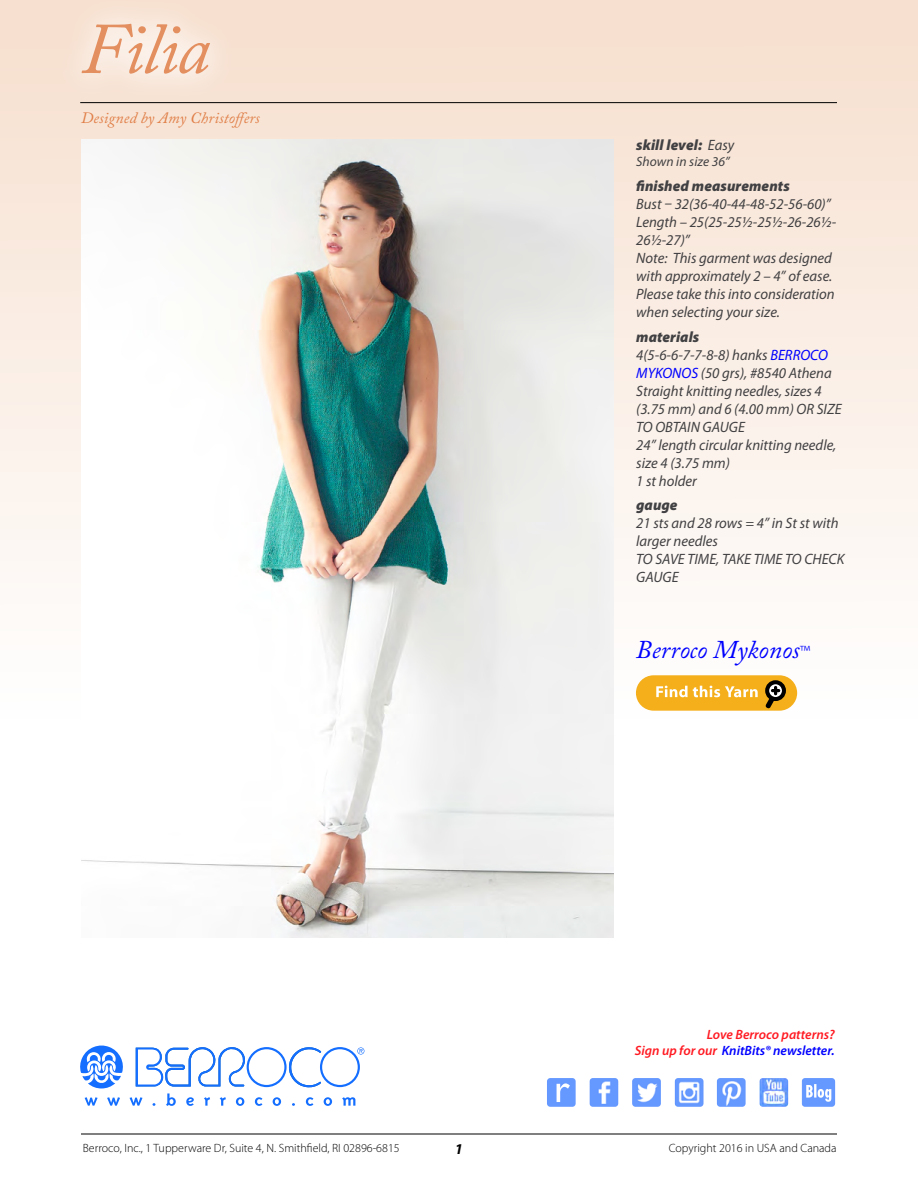
<style>
.page{position:relative;width:918px;height:1188px;background:#fff}
.page>*{position:absolute;margin:0;border:0;box-sizing:border-box;transform-origin:0 0}
.t1{font:italic 72px "Adobe Caslon Pro";letter-spacing:-.03em;color:#e48f5f}
.t2{font:italic 25.5px "Adobe Caslon Pro";color:#00f}
.t3{font:italic 15.75px "Adobe Caslon Pro";letter-spacing:.01em;color:#e07f48}
.t4{font:italic 15px/18px "Myriad Pro";color:#414042}
.t5{font:italic 900 15px "Myriad Pro";letter-spacing:.005em;color:#414042}
.t6{font:italic 700 15px "Myriad Pro";color:#000}
.t7{font:italic 600 13.5px/16.5px "Myriad Pro";color:#ff1a22;text-align:right}
.t8{font:italic 13.5px "Myriad Pro";letter-spacing:.005em;color:#414042}
.t9{font:300 12px "Myriad Pro";color:#000}
.s1{font-weight:400}
.s2{font-weight:900}
.s3{color:#00f}
.s4{font-family:"Myriad Pro";font-weight:300;font-style:normal;font-size:18px}
</style>
<div class="page">
<div style="left:0;top:0;width:918px;height:719px;background:linear-gradient(to bottom,#f6dfcd,#feffff)"></div>
<svg style="left:320px;top:1047px;width:40px;height:40px"></svg>
<svg style="left:247px;top:1047px;width:40px;height:40px"></svg>
<svg style="left:289px;top:1047px;width:32px;height:41px"></svg>
<svg style="left:136px;top:1047px;width:109px;height:40px"></svg>
<svg style="left:80px;top:1045px;width:43px;height:44px"></svg>
<div style="left:322px;top:1049px;width:36px;height:36px;background:#fff;border-radius:50%"></div>
<div style="left:249px;top:1049px;width:35px;height:36px;background:#fff;border-radius:50%"></div>
<svg style="left:357px;top:1047px;width:7px;height:8px"></svg>
<svg style="left:85px;top:1097px;width:13px;height:9px"></svg>
<svg style="left:107px;top:1097px;width:13px;height:9px"></svg>
<svg style="left:130px;top:1097px;width:13px;height:9px"></svg>
<svg style="left:166px;top:1093px;width:10px;height:13px"></svg>
<svg style="left:186px;top:1097px;width:8px;height:9px"></svg>
<svg style="left:204px;top:1097px;width:6px;height:9px"></svg>
<svg style="left:220px;top:1097px;width:6px;height:9px"></svg>
<svg style="left:236px;top:1097px;width:8px;height:9px"></svg>
<svg style="left:255px;top:1097px;width:7px;height:9px"></svg>
<svg style="left:273px;top:1097px;width:8px;height:9px"></svg>
<svg style="left:306px;top:1097px;width:7px;height:9px"></svg>
<svg style="left:324px;top:1097px;width:8px;height:9px"></svg>
<svg style="left:342px;top:1097px;width:13px;height:9px"></svg>
<img style="left:589px;top:1080px;width:247px;height:25px">
<img style="left:590px;top:1078px;width:28px;height:29px">
<img style="left:632px;top:1078px;width:29px;height:29px">
<img style="left:717px;top:1078px;width:29px;height:29px">
<img style="left:675px;top:1078px;width:29px;height:29px">
<img style="left:759px;top:1078px;width:29px;height:29px">
<img style="left:547px;top:1078px;width:29px;height:29px">
<img style="left:557px;top:1083px;width:13px;height:19px">
<img style="left:802px;top:1078px;width:33px;height:29px">
<img style="left:806px;top:1084px;width:25px;height:18px">
<hr style="left:81px;top:1134px;width:756px;height:1px;background:#000">
<img style="left:81px;top:140px;width:532px;height:797px">
<hr style="left:80px;top:102px;width:757px;height:1px;background:#000">
<div style="left:53px;top:0;width:186px;height:104px;background:#fff;opacity:.72"></div>
<div style="left:636px;top:675px;width:161px;height:36px;background:#f5af1a;border-radius:18px"></div>
<svg style="left:767px;top:682px;width:17px;height:17px"></svg>
<div style="left:765px;top:680px;width:21px;height:21px;border:4px solid #000;border-radius:50%"></div>
<svg style="left:656px;top:686px;width:124px;height:25px"></svg>
<h1 class="t1" style="left:81px;top:6px;width:130px">Filia</h1>
<p class="t3" style="left:81px;top:108px;width:180px">Designed by Amy Christoffers</p>
<p class="t5" style="left:636px;top:135px;width:100px">skill level: <span class="s1">Easy</span></p>
<p class="t8" style="left:636px;top:153px;width:95px">Shown in size 36”</p>
<p class="t5" style="left:636px;top:176px;width:155px">finished measurements</p>
<p class="t4" style="left:636px;top:195px;width:202px">Bust – 32(36-40-44-48-52-56-60)”<br>Length – 25(25-25½-25½-26-26½-<br>26½-27)”<br>Note: This garment was designed with approximately 2 – 4” of ease.<br>Please take this into consideration when selecting your size.</p>
<p class="t4" style="left:636px;top:327px;width:207px"><span class="s2">materials<br></span>4(5-6-6-7-7-8-8) hanks <span class="s3">BERROCO<br>MYKONOS</span> (50 grs), #8540 Athena<br>Straight knitting needles, sizes 4 (3.75 mm) and 6 (4.00 mm) OR SIZE<br>TO OBTAIN GAUGE<br>24” length circular knitting needle, size 4 (3.75 mm)<br>1 st holder</p>
<p class="t5" style="left:636px;top:495px;width:43px">gauge</p>
<p class="t4" style="left:636px;top:514px;width:210px">21 sts and 28 rows = 4” in St st with larger needles<br>TO SAVE TIME, TAKE TIME TO CHECK<br>GAUGE</p>
<h2 class="t2" style="left:636px;top:634px;width:176px">Berroco Mykonos<span class="s4">™</span></h2>
<p class="t7" style="left:635px;top:1026px;width:201px">Love Berroco patterns?<br>Sign up for our <span class="s3">KnitBits® newsletter.</span></p>
<p class="t9" style="left:83px;top:1140px;width:318px">Berroco, Inc., 1 Tupperware Dr, Suite 4, N. Smithfield, RI 02896-6815</p>
<p class="t9" style="left:669px;top:1140px;width:169px">Copyright 2016 in USA and Canada</p>
<p class="t6" style="left:455px;top:1139px;width:10px">1</p>
</div>
